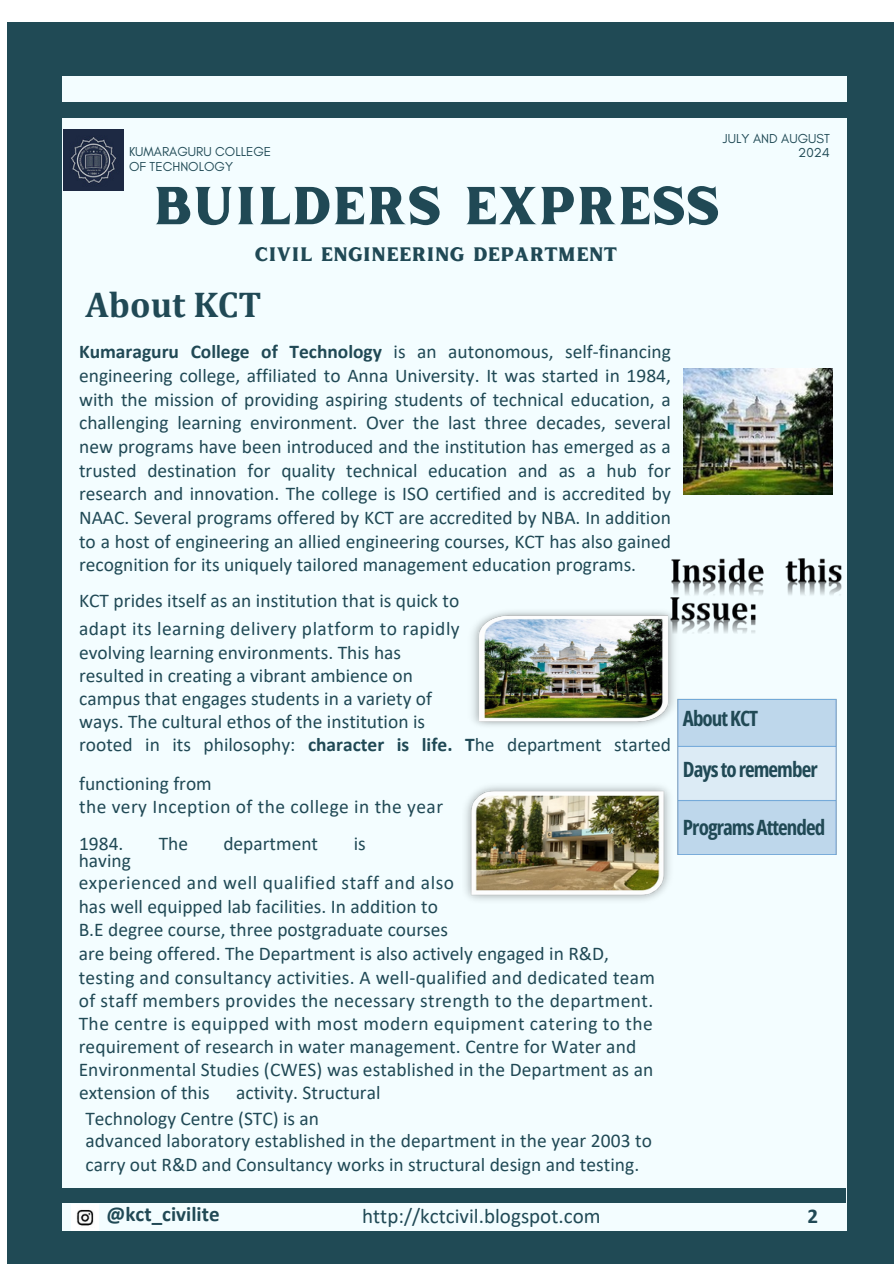
<style>
.page{position:relative;width:894px;height:1264px;background:#fff}
.page>*{position:absolute;margin:0;border:0;box-sizing:border-box;transform-origin:0 0}
.t1{font:53.25px "Inlander";color:#204955}
.t2{font:700 36px "Cambria";color:#204955}
.t3{font:700 21px "Open Sans Condensed";letter-spacing:-.045em;color:#204955}
.t4{font:21px "Calibri";color:#204955}
.t5{font:700 21px "Calibri";color:#204955}
.t6{font:19.5px/23.7px "Calibri";color:#204955}
.t7{font:19.5px/28.2px "Calibri";letter-spacing:.025em;color:#204955}
.t8{font:19.5px "Inlander";color:#204955}
.t9{font:13.2px/14.7px "Glacial Indifference";color:#204a55}
.s1{font-weight:700}
</style>
<div class="page">
<div style="left:7px;top:22px;width:886px;height:1241px;background:#204a55"></div>
<div style="left:62px;top:77px;width:783px;height:1153px;background:#f3fdff"></div>
<div style="left:61px;top:102px;width:785px;height:15px;background:#204a55"></div>
<div style="left:59px;top:1188px;width:786px;height:14px;background:#204a55"></div>
<img style="left:465px;top:786px;width:205px;height:114px">
<img style="left:472px;top:611px;width:203px;height:115px">
<img style="left:71px;top:1204px;width:27px;height:25px">
<img style="left:670px;top:692px;width:167px;height:162px">
<img style="left:671px;top:558px;width:170px;height:47px">
<img style="left:670px;top:597px;width:85px;height:45px">
<img style="left:683px;top:369px;width:148px;height:126px">
<img style="left:63px;top:130px;width:61px;height:60px">
<h3 class="t9" style="left:129px;top:144px;width:144px">KUMARAGURU COLLEGE<br>OF TECHNOLOGY</h3>
<h4 class="t9" style="left:722px;top:131px;width:108px">JULY AND AUGUST</h4>
<p class="t9" style="left:798px;top:145px;width:33px">2024</p>
<h4 class="t1" style="left:152px;top:167px;width:568px">BUILDERS EXPRESS</h4>
<h4 class="t8" style="left:255px;top:240px;width:363px">CIVIL ENGINEERING DEPARTMENT</h4>
<h4 class="t2" style="left:85px;top:282px;width:177px">About KCT</h4>
<p class="t6" style="left:79px;top:342px;width:593px;text-align:justify"><span class="s1">Kumaraguru College of Technology</span> is an autonomous, self-financing engineering college, affiliated to Anna University. It was started in 1984, with the mission of providing aspiring students of technical education, a challenging learning environment. Over the last three decades, several new programs have been introduced and the institution has emerged as a trusted destination for quality technical education and as a hub for research and innovation. The college is ISO certified and is accredited by NAAC. Several programs offered by KCT are accredited by NBA. In addition to a host of engineering an allied engineering courses, KCT has also gained recognition for its uniquely tailored management education programs.</p>
<p class="t7" style="left:79px;top:588px;width:382px">KCT prides itself as an institution that is quick to adapt its learning delivery platform to rapidly</p>
<p class="t6" style="left:79px;top:642px;width:593px;line-height:23.1px">evolving learning environments. This has<br>resulted in creating a vibrant ambience on<br>campus that engages students in a variety of<br>ways. The cultural ethos of the institution is<br>rooted in its philosophy: <span class="s1">character is life. T</span>he department started</p>
<p class="t7" style="left:79px;top:772px;width:365px;line-height:23.7px">functioning from<br>the very Inception of the college in the year</p>
<p class="t6" style="left:79px;top:832px;width:46px">1984.</p>
<p class="t6" style="left:159px;top:832px;width:31px">The</p>
<h3 class="t6" style="left:223px;top:832px;width:96px">department</h3>
<h3 class="t6" style="left:353px;top:832px;width:14px">is</h3>
<p class="t6" style="left:79px;top:850px;width:577px;line-height:23.2px">having<br>experienced and well qualified staff and also<br>has well equipped lab facilities. In addition to<br>B.E degree course, three postgraduate courses<br>are being offered. The Department is also actively engaged in R&amp;D, testing and consultancy activities. A well-qualified and dedicated team of staff members provides the necessary strength to the department.<br>The centre is equipped with most modern equipment catering to the requirement of research in water management. Centre for Water and Environmental Studies (CWES) was established in the Department as an</p>
<h4 class="t6" style="left:79px;top:1082px;width:132px">extension of this</h4>
<h4 class="t6" style="left:236px;top:1082px;width:146px">activity. Structural</h4>
<h4 class="t6" style="left:85px;top:1108px;width:568px;line-height:23.1px">Technology Centre (STC) is an<br>advanced laboratory established in the department in the year 2003 to carry out R&amp;D and Consultancy works in structural design and testing.</h4>
<h4 class="t3" style="left:682px;top:703px;width:77px">AboutKCT</h4>
<h4 class="t3" style="left:682px;top:754px;width:136px">Daystoremember</h4>
<h4 class="t3" style="left:682px;top:812px;width:144px">ProgramsAttended</h4>
<h4 class="t5" style="left:107px;top:1205px;width:114px">@kct_civilite</h4>
<p class="t4" style="left:362px;top:1207px;width:240px">http://kctcivil.blogspot.com</p>
<p class="t5" style="left:807px;top:1207px;width:12px">2</p>
</div>
